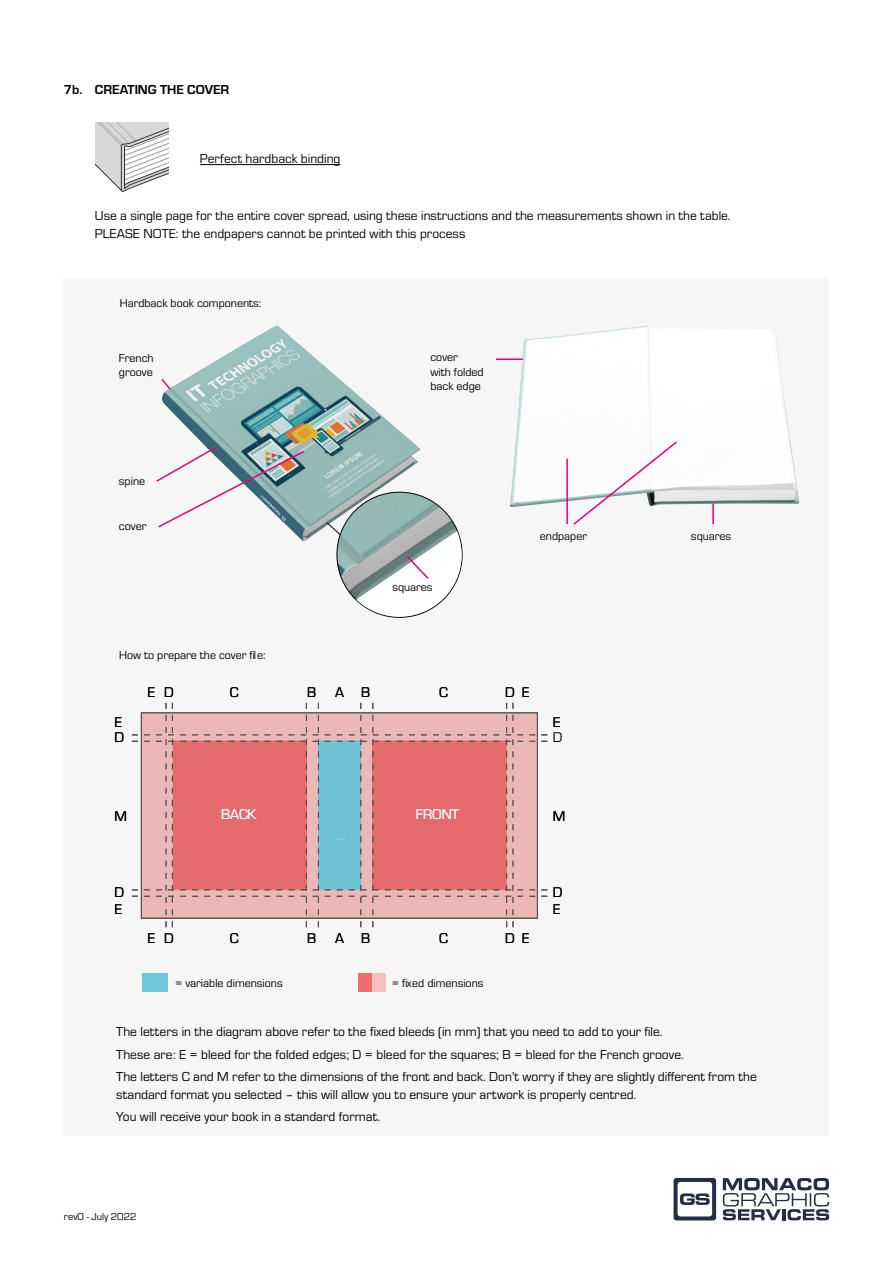
<style>
.page{position:relative;width:893px;height:1263px;background:#fff}
.page>*{position:absolute;margin:0;border:0;box-sizing:border-box;transform-origin:0 0}
.t1{font:14.55px "Eurostile";color:#000}
.t2{font:14.55px "Eurostile";color:#fff}
.t3{font:13.5px/22.2px "Eurostile";color:#000}
.t4{font:700 13.5px "Eurostile";color:#000}
.t5{font:12px/14.4px "Eurostile";color:#000}
.t6{font:10.5px "Eurostile";color:#000}
</style>
<div class="page">
<svg style="left:723px;top:1178px;width:106px;height:42px"></svg>
<svg style="left:674px;top:1178px;width:42px;height:42px"></svg>
<div style="left:64px;top:278px;width:765px;height:857px;background:#f6f6f6"></div>
<svg style="left:132px;top:703px;width:415px;height:224px;background:#da999b"></svg>
<div style="left:417px;top:809px;width:46px;height:10px;background:#e46a6b"></div>
<div style="left:223px;top:809px;width:36px;height:10px;background:#e46a6b"></div>
<div style="left:335px;top:800px;width:10px;height:39px;background:#6ec1d2"></div>
<div style="left:142px;top:973px;width:26px;height:18px;background:#71c7da"></div>
<div style="left:358px;top:973px;width:14px;height:18px;background:#ed6e6f"></div>
<div style="left:372px;top:973px;width:13px;height:18px;background:#f6bebe"></div>
<img style="left:522px;top:325px;width:277px;height:180px">
<img style="left:221px;top:325px;width:101px;height:216px">
<hr style="left:712px;top:504px;width:2px;height:20px;background:#e6007d">
<svg style="left:156px;top:358px;width:523px;height:171px"></svg>
<svg style="left:326px;top:521px;width:136px;height:96px"></svg>
<svg style="left:95px;top:122px;width:74px;height:70px"></svg>
<hr style="left:200px;top:164px;width:140px;height:1px;background:#000">
<p class="t4" style="left:64px;top:80px;width:20px">7b.</p>
<p class="t4" style="left:95px;top:80px;width:136px">CREATING THE COVER</p>
<p class="t3" style="left:200px;top:147px;width:142px">Perfect hardback binding</p>
<p class="t3" style="left:95px;top:206px;width:637px;line-height:18px">Use a single page for the entire cover spread, using these instructions and the measurements shown in the table.<br>PLEASE NOTE: the endpapers cannot be printed with this process</p>
<p class="t5" style="left:120px;top:296px;width:143px">Hardback book components:</p>
<p class="t5" style="left:119px;top:350px;width:36px">French</p>
<p class="t5" style="left:119px;top:364px;width:35px">groove</p>
<p class="t5" style="left:430px;top:350px;width:55px">cover<br>with folded back edge</p>
<p class="t5" style="left:119px;top:473px;width:28px">spine</p>
<p class="t5" style="left:119px;top:518px;width:29px">cover</p>
<p class="t5" style="left:119px;top:647px;width:148px">How to prepare the cover file:</p>
<p class="t1" style="left:147px;top:682px;width:28px">E D</p>
<p class="t1" style="left:230px;top:682px;width:10px">C</p>
<p class="t5" style="left:392px;top:580px;width:42px">squares</p>
<p class="t1" style="left:307px;top:682px;width:10px">B</p>
<p class="t1" style="left:335px;top:682px;width:10px">A</p>
<p class="t1" style="left:361px;top:682px;width:10px">B</p>
<p class="t1" style="left:439px;top:682px;width:10px">C</p>
<p class="t5" style="left:540px;top:529px;width:49px">endpaper</p>
<p class="t5" style="left:691px;top:529px;width:42px">squares</p>
<p class="t1" style="left:505px;top:682px;width:11px">D</p>
<p class="t1" style="left:522px;top:682px;width:9px">E</p>
<p class="t1" style="left:115px;top:713px;width:9px">E</p>
<p class="t1" style="left:553px;top:713px;width:9px">E</p>
<p class="t1" style="left:115px;top:728px;width:11px">D</p>
<p class="t1" style="left:553px;top:728px;width:11px">D</p>
<p class="t2" style="left:221px;top:804px;width:37px">BACK</p>
<p class="t2" style="left:416px;top:804px;width:44px">FRONT</p>
<p class="t1" style="left:115px;top:806px;width:14px">M</p>
<p class="t1" style="left:553px;top:806px;width:14px">M</p>
<p class="t1" style="left:115px;top:883px;width:11px">D</p>
<p class="t1" style="left:553px;top:883px;width:11px">D</p>
<p class="t1" style="left:115px;top:899px;width:9px">E</p>
<p class="t1" style="left:553px;top:899px;width:9px">E</p>
<p class="t1" style="left:147px;top:928px;width:9px">E</p>
<p class="t1" style="left:230px;top:928px;width:10px">C</p>
<p class="t1" style="left:439px;top:928px;width:10px">C</p>
<p class="t1" style="left:164px;top:928px;width:11px">D</p>
<p class="t1" style="left:522px;top:928px;width:9px">E</p>
<p class="t1" style="left:307px;top:928px;width:10px">B</p>
<p class="t1" style="left:361px;top:928px;width:10px">B</p>
<p class="t1" style="left:505px;top:928px;width:11px">D</p>
<p class="t1" style="left:335px;top:928px;width:10px">A</p>
<p class="t5" style="left:175px;top:975px;width:109px">= variable dimensions</p>
<p class="t5" style="left:392px;top:975px;width:93px">= fixed dimensions</p>
<p class="t3" style="left:116px;top:1020px;width:642px">The letters in the diagram above refer to the fixed bleeds (in mm) that you need to add to your file.<br>These are: E = bleed for the folded edges; D = bleed for the squares; B = bleed for the French groove.<br>The letters C and M refer to the dimensions of the front and back. Don’t worry if they are slightly different from the</p>
<p class="t3" style="left:116px;top:1082px;width:522px">standard format you selected – this will allow you to ensure your artwork is properly centred.<br>You will receive your book in a standard format.</p>
<p class="t6" style="left:64px;top:1210px;width:74px">rev0 - July 2022</p>
</div>
